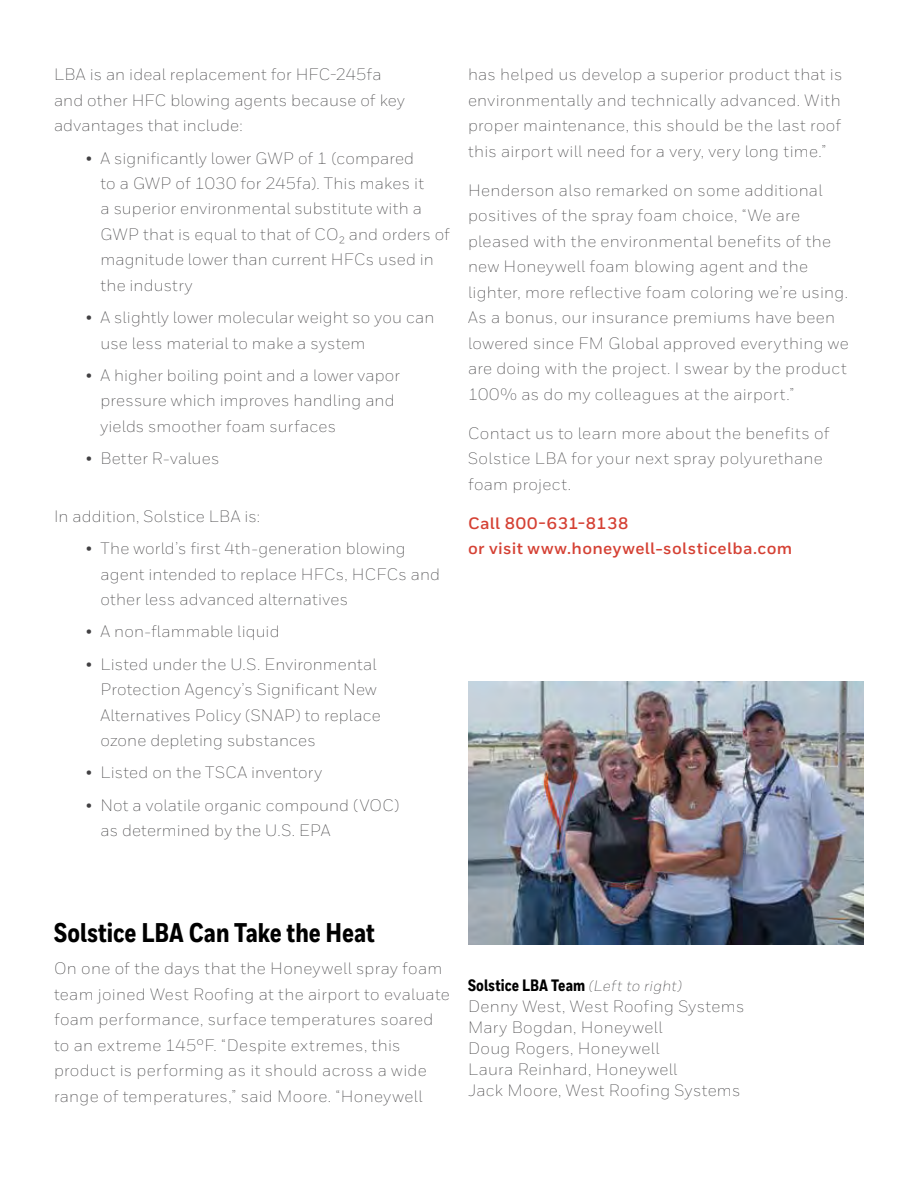
<style>
.page{position:relative;width:918px;height:1188px;background:#fff}
.page>*{position:absolute;margin:0;border:0;box-sizing:border-box;transform-origin:0 0}
.t1{font:800 27px "Honeywell Cond";letter-spacing:-.005em;color:#000}
.t2{font:300 16.5px/25.5px "Honeywell Sans";letter-spacing:.02em;color:#414042}
.t3{font:700 16.5px/25.5px "Honeywell Sans";letter-spacing:.02em;color:#d54134}
.t4{font:800 16.5px "Honeywell Cond";letter-spacing:.005em;color:#000}
.s1{font-family:"Honeywell Sans";font-weight:300;font-style:italic;font-size:15px;color:#414042}
</style>
<div class="page">
<img style="left:468px;top:681px;width:395px;height:263px">
<p class="t2" style="left:54px;top:62px;width:352px">LBA is an ideal replacement for HFC-245fa and other HFC blowing agents because of key advantages that include:</p>
<p class="t2" style="left:100px;top:145px;width:351px;text-indent:-15px">• A significantly lower GWP of 1 (compared<br>to a GWP of 1030 for 245fa). This makes it<br>a superior environmental substitute with a GWP that is equal to that of CO2 and orders of magnitude lower than current HFCs used in the industry</p>
<p class="t2" style="left:100px;top:305px;width:335px;text-indent:-15px">• A slightly lower molecular weight so you can use less material to make a system</p>
<p class="t2" style="left:100px;top:363px;width:301px;text-indent:-15px">• A higher boiling point and a lower vapor pressure which improves handling and yields smoother foam surfaces</p>
<p class="t2" style="left:85px;top:446px;width:135px">• Better R-values</p>
<p class="t2" style="left:54px;top:504px;width:208px">In addition, Solstice LBA is:</p>
<p class="t2" style="left:100px;top:536px;width:341px;text-indent:-15px">• The world’s first 4th-generation blowing agent intended to replace HFCs, HCFCs and other less advanced alternatives</p>
<p class="t2" style="left:85px;top:619px;width:196px">• A non-flammable liquid</p>
<p class="t2" style="left:100px;top:651px;width:282px;text-indent:-15px">• Listed under the U.S. Environmental Protection Agency’s Significant New Alternatives Policy (SNAP) to replace ozone depleting substances</p>
<p class="t2" style="left:85px;top:760px;width:238px">• Listed on the TSCA inventory</p>
<p class="t2" style="left:100px;top:792px;width:300px;text-indent:-15px">• Not a volatile organic compound (VOC) as determined by the U.S. EPA</p>
<p class="t2" style="left:468px;top:62px;width:376px;text-align:justify">has helped us develop a superior product that is environmentally and technically advanced. With proper maintenance, this should be the last roof this airport will need for a very, very long time.”</p>
<p class="t2" style="left:468px;top:177px;width:382px">Henderson also remarked on some additional positives of the spray foam choice, “We are pleased with the environmental benefits of the new Honeywell foam blowing agent and the lighter, more reflective foam coloring we’re using.<br>As a bonus, our insurance premiums have been lowered since FM Global approved everything we are doing with the project. I swear by the product 100% as do my colleagues at the airport.”</p>
<p class="t2" style="left:468px;top:420px;width:363px">Contact us to learn more about the benefits of<br>Solstice LBA for your next spray polyurethane foam project.</p>
<p class="t3" style="left:468px;top:511px;width:326px">Call 800-631-8138<br>or visit www.honeywell-solsticelba.com</p>
<h1 class="t1" style="left:54px;top:916px;width:323px">Solstice LBA Can Take the Heat</h1>
<p class="t2" style="left:54px;top:956px;width:397px">On one of the days that the Honeywell spray foam team joined West Roofing at the airport to evaluate foam performance, surface temperatures soared to an extreme 145°F. “Despite extremes, this product is performing as it should across a wide range of temperatures,” said Moore. “Honeywell</p>
<p class="t4" style="left:468px;top:975px;width:216px">Solstice LBA Team <span class="s1">(Left to right)</span></p>
<p class="t2" style="left:468px;top:996px;width:278px;line-height:21px">Denny West, West Roofing Systems<br>Mary Bogdan, Honeywell<br>Doug Rogers, Honeywell<br>Laura Reinhard, Honeywell<br>Jack Moore, West Roofing Systems</p>
</div>
